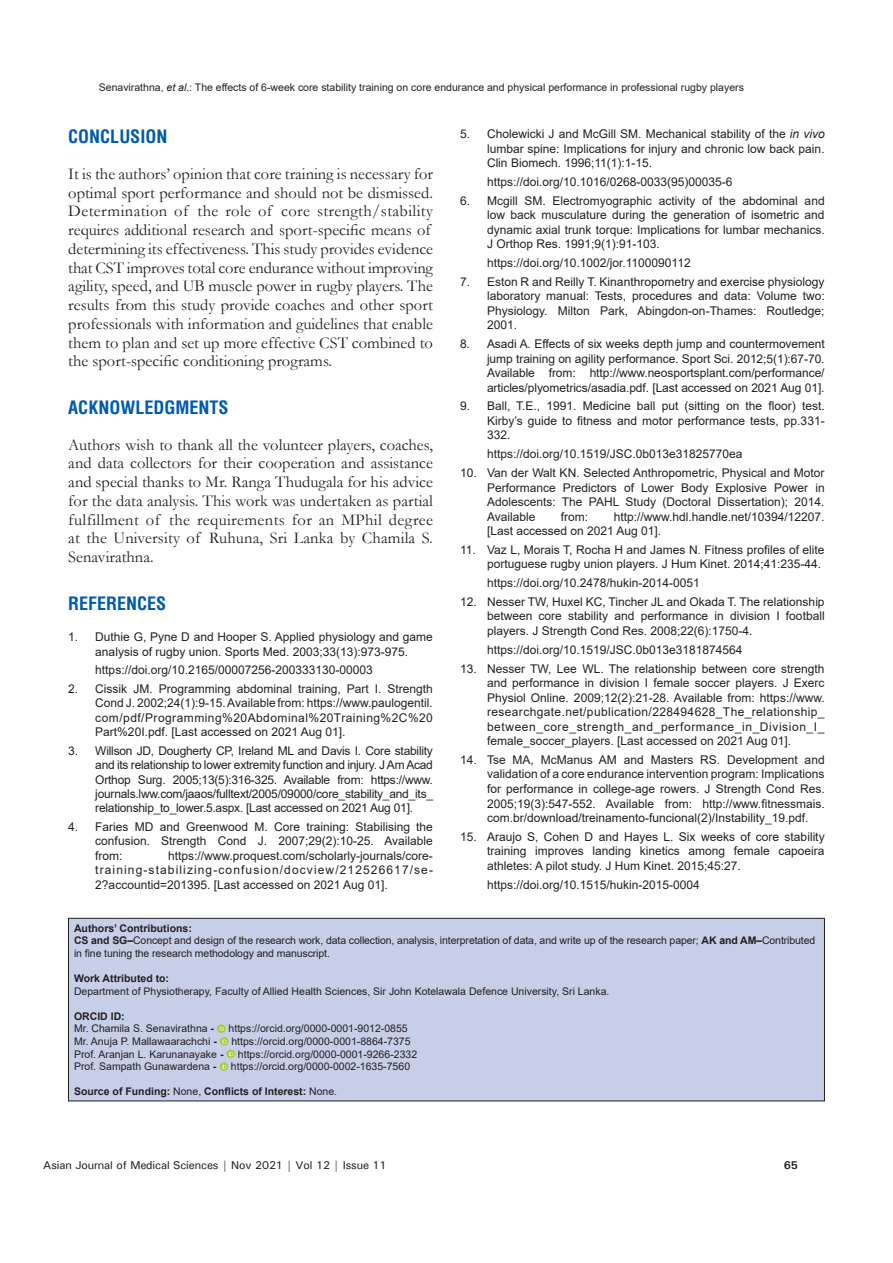
<style>
.page{position:relative;width:893px;height:1263px;background:#fff}
.page>*{position:absolute;margin:0;border:0;box-sizing:border-box;transform-origin:0 0}
.t1{font:700 condensed 18px "Helvetica";color:#015aaa}
.TX{font:16.5px/18.8px "Garamond";color:#231f20}
.REF{font:12px/14.5px "Arial";color:#231f20;text-align:justify}
.t2{font:500 11.25px "Univers";letter-spacing:-.01em;color:#231f20}
.t3{font:700 11.25px "Univers";color:#231f20}
.SRC{font:10.5px/12.6px "Arial";color:#231f20}
.SRC-2{font:700 10.5px "Arial";color:#231f20}
.s1{font-style:italic}
.s2{font-weight:700}
.s3{font-weight:400}
</style>
<div class="page">
<div style="left:68px;top:918px;width:756px;height:183px;background:#c7cee8"></div>
<svg style="left:217px;top:1024px;width:9px;height:9px"></svg>
<svg style="left:220px;top:1026px;width:4px;height:5px"></svg>
<svg style="left:220px;top:1037px;width:8px;height:8px"></svg>
<svg style="left:222px;top:1038px;width:5px;height:5px"></svg>
<svg style="left:226px;top:1049px;width:9px;height:9px"></svg>
<svg style="left:229px;top:1051px;width:4px;height:5px"></svg>
<svg style="left:219px;top:1062px;width:9px;height:9px"></svg>
<svg style="left:222px;top:1063px;width:4px;height:6px"></svg>
<div style="left:68px;top:918px;width:757px;height:183px;border:1px solid #231f20"></div>
<p class="SRC" style="left:99px;top:81px;width:647px">Senavirathna, <span class="s1">et al</span>.: The effects of 6-week core stability training on core endurance and physical performance in professional rugby players</p>
<h1 class="t1" style="left:68px;top:124px;width:101px">CONCLUSION</h1>
<p class="TX" style="left:68px;top:164px;width:366px">It is the authors’ opinion that core training is necessary for optimal sport performance and should not be dismissed.<br>Determination of the role of core strength/stability requires additional research and sport-specific means of determining its effectiveness. This study provides evidence that CST improves total core endurance without improving agility, speed, and UB muscle power in rugby players. The results from this study provide coaches and other sport professionals with information and guidelines that enable them to plan and set up more effective CST combined to the sport-specific conditioning programs.</p>
<h1 class="t1" style="left:68px;top:395px;width:162px">ACKNOWLEDGMENTS</h1>
<p class="TX" style="left:68px;top:435px;width:366px;text-align:justify">Authors wish to thank all the volunteer players, coaches, and data collectors for their cooperation and assistance and special thanks to Mr. Ranga Thudugala for his advice for the data analysis. This work was undertaken as partial fulfillment of the requirements for an MPhil degree at the University of Ruhuna, Sri Lanka by Chamila S.<br>Senavirathna.</p>
<h1 class="t1" style="left:68px;top:591px;width:100px">REFERENCES</h1>
<p class="REF" style="left:68px;top:630px;width:366px;text-align:center">1. Duthie G, Pyne D and Hooper S. Applied physiology and game analysis of rugby union. Sports Med. 2003;33(13):973-975.</p>
<p class="REF" style="left:95px;top:663px;width:279px">https://doi.org/10.2165/00007256-200333130-00003</p>
<p class="REF" style="left:95px;top:681px;width:339px;text-indent:-27px">2. Cissik JM. Programming abdominal training, Part I. Strength Cond J. 2002;24(1):9-15. Available from: https://www.paulogentil. com/pdf/Programming%20Abdominal%20Training%2C%20<br>Part%20I.pdf. [Last accessed on 2021 Aug 01].</p>
<p class="REF" style="left:95px;top:743px;width:339px;text-indent:-27px">3. Willson JD, Dougherty CP, Ireland ML and Davis I. Core stability and its relationship to lower extremity function and injury. J Am Acad Orthop Surg. 2005;13(5):316-325. Available from: https://www. journals.lww.com/jaaos/fulltext/2005/09000/core_stability_and_its_ relationship_to_lower.5.aspx. [Last accessed on 2021 Aug 01].</p>
<p class="REF" style="left:95px;top:819px;width:339px;text-indent:-27px">4. Faries MD and Greenwood M. Core training: Stabilising the confusion. Strength Cond J. 2007;29(2):10-25. Available from:</p>
<p class="REF" style="left:95px;top:848px;width:339px;text-indent:73px">https://www.proquest.com/scholarly-journals/core&shy;training-stabilizing-confusion/docview/212526617/se-2?accountid=201395. [Last accessed on 2021 Aug 01].</p>
<p class="REF" style="left:487px;top:126px;width:339px;text-indent:-27px">5. Cholewicki J and McGill SM. Mechanical stability of the <span class="s1">in vivo </span>lumbar spine: Implications for injury and chronic low back pain.<br>Clin Biomech. 1996;11(1):1-15.</p>
<p class="REF" style="left:487px;top:174px;width:247px">https://doi.org/10.1016/0268-0033(95)00035-6</p>
<p class="REF" style="left:487px;top:193px;width:339px;text-indent:-27px">6. Mcgill SM. Electromyographic activity of the abdominal and low back musculature during the generation of isometric and dynamic axial trunk torque: Implications for lumbar mechanics.<br>J Orthop Res. 1991;9(1):91-103.</p>
<p class="REF" style="left:487px;top:255px;width:205px">https://doi.org/10.1002/jor.1100090112</p>
<p class="REF" style="left:487px;top:274px;width:339px;text-indent:-27px">7. Eston R and Reilly T. Kinanthropometry and exercise physiology laboratory manual: Tests, procedures and data: Volume two:<br>Physiology. Milton Park, Abingdon-on-Thames: Routledge; 2001.</p>
<p class="REF" style="left:487px;top:336px;width:339px;text-indent:-27px">8. Asadi A. Effects of six weeks depth jump and countermovement jump training on agility performance. Sport Sci. 2012;5(1):67-70.<br>Available from: http://www.neosportsplant.com/performance/ articles/plyometrics/asadia.pdf. [Last accessed on 2021 Aug 01].</p>
<p class="REF" style="left:487px;top:399px;width:339px;text-indent:-27px">9. Ball, T.E., 1991. Medicine ball put (sitting on the floor) test.<br>Kirby’s guide to fitness and motor performance tests, pp.331- 332.</p>
<p class="REF" style="left:487px;top:447px;width:257px">https://doi.org/10.1519/JSC.0b013e31825770ea</p>
<p class="REF" style="left:487px;top:465px;width:339px;text-indent:-27px">10. Van der Walt KN. Selected Anthropometric, Physical and Motor Performance Predictors of Lower Body Explosive Power in Adolescents: The PAHL Study (Doctoral Dissertation); 2014.<br>Available</p>
<p class="REF" style="left:487px;top:509px;width:339px;text-indent:127px">http://www.hdl.handle.net/10394/12207. [Last accessed on 2021 Aug 01].</p>
<p class="REF" style="left:460px;top:542px;width:366px;text-align:right">11. Vaz L, Morais T, Rocha H and James N. Fitness profiles of elite portuguese rugby union players. J Hum Kinet. 2014;41:235-44.</p>
<p class="REF" style="left:487px;top:576px;width:214px">https://doi.org/10.2478/hukin-2014-0051</p>
<p class="REF" style="left:487px;top:594px;width:339px;text-indent:-27px">12. Nesser TW, Huxel KC, Tincher JL and Okada T. The relationship between core stability and performance in division I football players. J Strength Cond Res. 2008;22(6):1750-4.</p>
<p class="REF" style="left:487px;top:642px;width:257px">https://doi.org/10.1519/JSC.0b013e3181874564</p>
<p class="REF" style="left:487px;top:661px;width:339px;text-indent:-27px">13. Nesser TW, Lee WL. The relationship between core strength and performance in division I female soccer players. J Exerc Physiol Online. 2009;12(2):21-28. Available from: https://www. researchgate.net/publication/228494628_The_relationship_ between_core_strength_and_performance_in_Division_I_ female_soccer_players. [Last accessed on 2021 Aug 01].</p>
<p class="REF" style="left:487px;top:752px;width:339px;text-indent:-27px">14. Tse MA, McManus AM and Masters RS. Development and validation of a core endurance intervention program: Implications for performance in college-age rowers. J Strength Cond Res.<br>2005;19(3):547-552. Available from: http://www.fitnessmais. com.br/download/treinamento-funcional(2)/Instability_19.pdf.</p>
<p class="REF" style="left:487px;top:829px;width:339px;text-indent:-27px">15. Araujo S, Cohen D and Hayes L. Six weeks of core stability training improves landing kinetics among female capoeira athletes: A pilot study. J Hum Kinet. 2015;45:27.</p>
<p class="REF" style="left:487px;top:877px;width:214px">https://doi.org/10.1515/hukin-2015-0004</p>
<p class="REF" style="left:561px;top:509px;width:29px">from:</p>
<p class="SRC-2" style="left:74px;top:920px;width:119px">Authors’ Contributions:</p>
<p class="SRC" style="left:74px;top:934px;width:743px"><span class="s2">CS and SG–</span>Concept and design of the research work, data collection, analysis, interpretation of data, and write up of the research paper; <span class="s2">AK and AM–</span>Contributed in fine tuning the research methodology and manuscript.</p>
<p class="SRC-2" style="left:74px;top:971px;width:97px">Work Attributed to:</p>
<p class="SRC" style="left:74px;top:984px;width:537px">Department of Physiotherapy, Faculty of Allied Health Sciences, Sir John Kotelawala Defence University, Sri Lanka.</p>
<p class="SRC-2" style="left:74px;top:1009px;width:52px">ORCID ID:</p>
<p class="SRC" style="left:74px;top:1022px;width:142px">Mr. Chamila S. Senavirathna <span class="s2">-</span></p>
<p class="SRC" style="left:229px;top:1022px;width:181px">https://orcid.org/0000-0001-9012-0855</p>
<p class="SRC" style="left:74px;top:1035px;width:144px">Mr. Anuja P. Mallawaarachchi <span class="s2">-</span></p>
<p class="SRC" style="left:231px;top:1035px;width:181px">https://orcid.org/0000-0001-8864-7375</p>
<p class="SRC" style="left:74px;top:1047px;width:151px">Prof. Aranjan L. Karunanayake <span class="s2">-</span></p>
<p class="SRC" style="left:238px;top:1047px;width:181px">https://orcid.org/0000-0001-9266-2332</p>
<p class="SRC" style="left:74px;top:1060px;width:144px">Prof. Sampath Gunawardena <span class="s2">-</span></p>
<p class="SRC" style="left:231px;top:1060px;width:181px">https://orcid.org/0000-0002-1635-7560</p>
<p class="SRC-2" style="left:74px;top:1084px;width:265px">Source of Funding: <span class="s3">None,</span> Conflicts of Interest: <span class="s3">None.</span></p>
<p class="t2" style="left:43px;top:1157px;width:345px">Asian Journal of Medical Sciences | Nov 2021 | Vol 12 | Issue 11</p>
<p class="t3" style="left:784px;top:1157px;width:16px">65</p>
</div>
